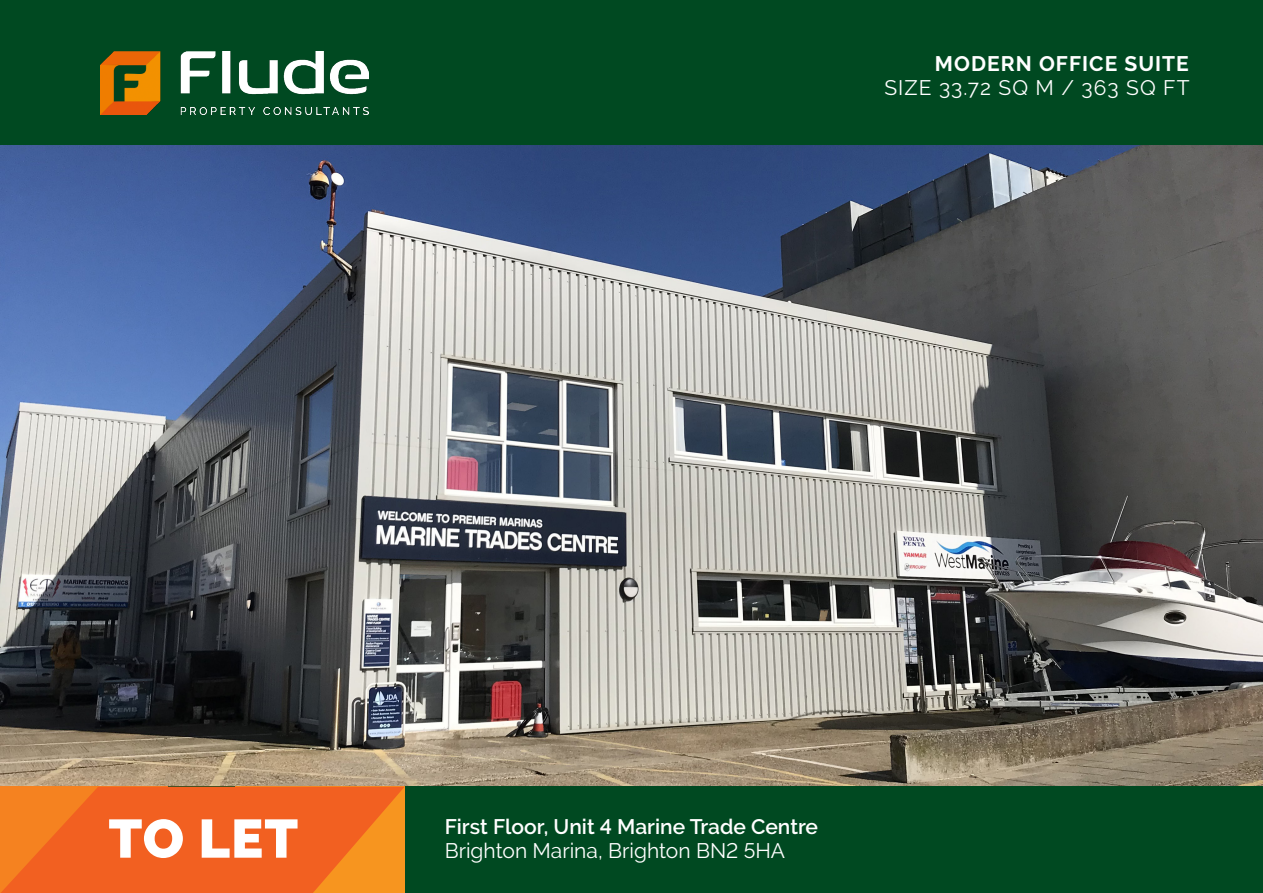
<style>
.page{position:relative;width:1263px;height:893px;background:#fff}
.page>*{position:absolute;margin:0;border:0;box-sizing:border-box;transform-origin:0 0}
.t1{font:900 54px "Raleway";color:#fff}
.t2{font:600 21px "Raleway";color:#fff}
.Flude_-_Main_Header{font:21px "Raleway";color:#fff}
.Flude_-_Main_Header-2{font:21px "Raleway";letter-spacing:.05em;color:#fff}
.Flude_-_Main_Header-3{font:700 21px "Raleway";letter-spacing:.05em;color:#fff}
</style>
<div class="page">
<img style="left:0;top:145px;width:1263px;height:642px">
<div style="left:0;top:0;width:1263px;height:145px;background:#004921"></div>
<img style="left:100px;top:52px;width:268px;height:62px">
<div style="left:0;top:787px;width:1263px;height:106px;background:#004921"></div>
<svg style="left:1px;top:787px;width:404px;height:106px;background:#f26a20"></svg>
<p class="Flude_-_Main_Header-3" style="left:935px;top:52px;width:255px">MODERN OFFICE SUITE</p>
<p class="Flude_-_Main_Header-2" style="left:884px;top:76px;width:307px">SIZE 33.72 SQ M / 363 SQ FT</p>
<p class="t1" style="left:109px;top:807px;width:191px">TO LET</p>
<p class="t2" style="left:445px;top:815px;width:375px">First Floor, Unit 4 Marine Trade Centre</p>
<p class="Flude_-_Main_Header" style="left:445px;top:839px;width:342px">Brighton Marina, Brighton BN2 5HA</p>
</div>
